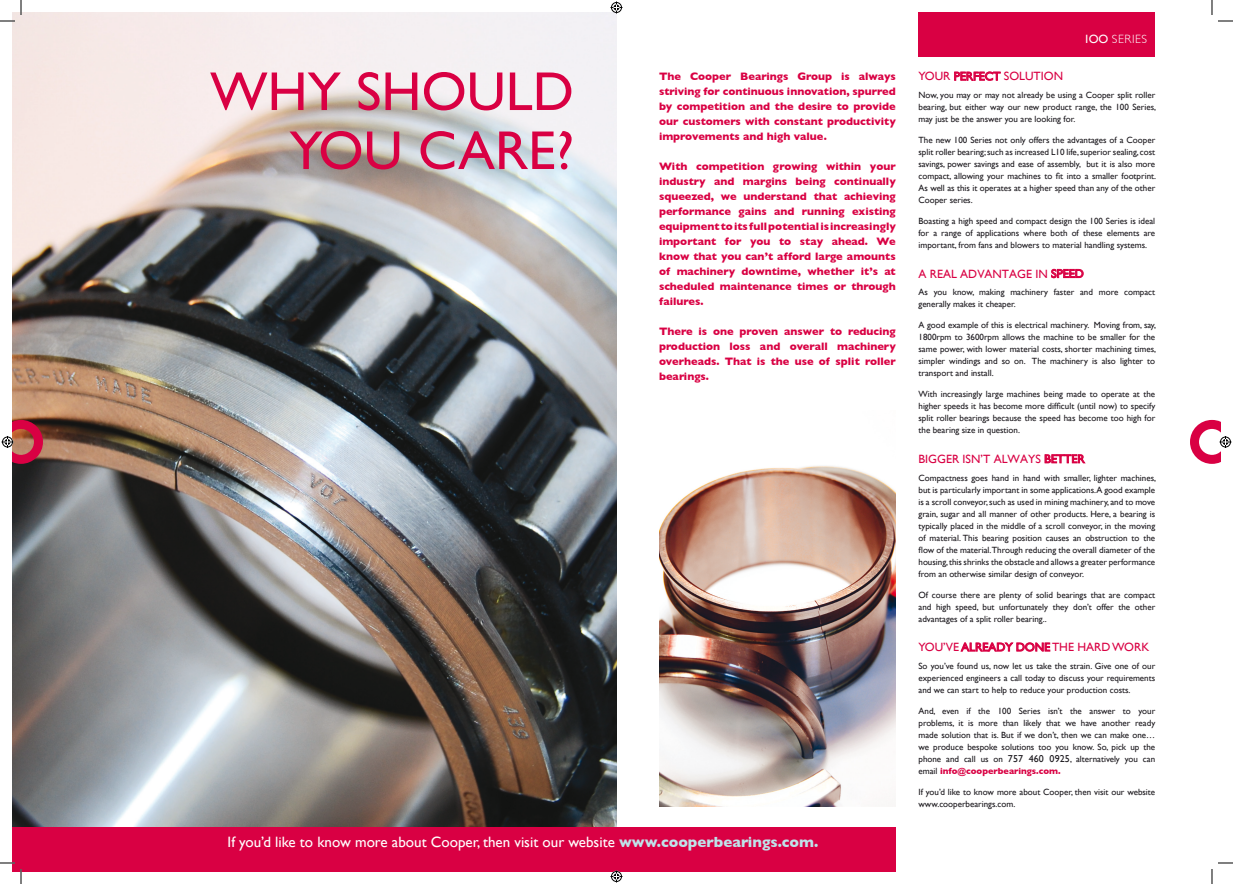
<style>
.page{position:relative;width:1233px;height:884px;background:#fff}
.page>*{position:absolute;margin:0;border:0;box-sizing:border-box;transform-origin:0 0}
.main_head_12pt_red{font:55px/59px "Gill Sans";color:#d90043;text-align:right}
.text_rl_1{font:15px "Gill Sans";color:#fff}
.main_head_12pt_red-2{font:12px "Gill Sans";color:#d90043}
.t1{font:300 12px "Gill Sans";letter-spacing:.05em;color:#fff}
.text_rl_1-2{font:700 11px/15px "Gill Sans";color:#d90043;text-align:justify}
.text_rl_1-3{font:9px/12px "Gill Sans";color:#1a171c;text-align:justify}
.s1{font-weight:700;color:#bfe3ea}
.s2{font-weight:400}
.s3{font-size:10px}
.s4{font-weight:700;color:#d90043}
</style>
<div class="page">
<img style="left:12px;top:12px;width:604px;height:815px">
<svg style="left:954px;top:72px;width:46px;height:9px"></svg>
<svg style="left:1051px;top:269px;width:32px;height:9px"></svg>
<svg style="left:1044px;top:454px;width:41px;height:10px"></svg>
<svg style="left:960px;top:642px;width:90px;height:10px"></svg>
<div style="left:918px;top:12px;width:237px;height:45px;background:#d90043"></div>
<img style="left:659px;top:466px;width:236px;height:340px">
<div style="left:12px;top:827px;width:883px;height:44px;background:#d90043"></div>
<svg style="left:1218px;top:20px;width:15px;height:2px"></svg>
<svg style="left:1218px;top:862px;width:15px;height:2px"></svg>
<svg style="left:0;top:0;width:22px;height:22px"></svg>
<svg style="left:0;top:862px;width:22px;height:22px"></svg>
<svg style="left:1211px;top:0;width:1px;height:15px"></svg>
<svg style="left:1211px;top:869px;width:1px;height:15px"></svg>
<svg style="left:610px;top:2px;width:12px;height:12px"></svg>
<svg style="left:610px;top:870px;width:12px;height:12px"></svg>
<svg style="left:2px;top:420px;width:41px;height:44px"></svg>
<svg style="left:1190px;top:420px;width:41px;height:44px"></svg>
<p class="main_head_12pt_red" style="left:210px;top:61px;width:365px">WHY SHOULD<br>YOU CARE?</p>
<p class="text_rl_1-2" style="left:659px;top:68px;width:238px">The Cooper Bearings Group is always striving for continuous innovation, spurred by competition and the desire to provide our customers with constant productivity improvements and high value.</p>
<p class="text_rl_1-2" style="left:659px;top:158px;width:238px">With competition growing within your industry and margins being continually squeezed, we understand that achieving performance gains and running existing equipment to its full potential is increasingly important for you to stay ahead. We know that you can’t afford large amounts of machinery downtime, whether it’s at scheduled maintenance times or through failures.</p>
<p class="text_rl_1-2" style="left:659px;top:323px;width:238px">There is one proven answer to reducing production loss and overall machinery overheads. That is the use of split roller bearings.</p>
<p class="text_rl_1" style="left:228px;top:833px;width:592px">If you’d like to know more about Cooper, then visit our website <span class="s1">www.cooperbearings.com.</span></p>
<p class="t1" style="left:1083px;top:32px;width:65px"><span class="s2">1OO</span> SERIES</p>
<p class="main_head_12pt_red-2" style="left:918px;top:69px;width:146px">YOUR PERFECT SOLUTION</p>
<p class="text_rl_1-3" style="left:918px;top:89px;width:239px">Now, you may or may not already be using a Cooper split roller bearing, but either way our new product range, the 100 Series, may just be the answer you are looking for.</p>
<p class="text_rl_1-3" style="left:918px;top:134px;width:239px">The new 100 Series not only offers the advantages of a Cooper split roller bearing; such as increased L10 life, superior sealing, cost savings, power savings and ease of assembly, but it is also more compact, allowing your machines to fit into a smaller footprint.<br>As well as this it operates at a higher speed than any of the other Cooper series.</p>
<p class="text_rl_1-3" style="left:918px;top:215px;width:238px">Boasting a high speed and compact design the 100 Series is ideal for a range of applications where both of these elements are important, from fans and blowers to material handling systems.</p>
<p class="main_head_12pt_red-2" style="left:918px;top:266px;width:167px">A REAL ADVANTAGE IN SPEED</p>
<p class="text_rl_1-3" style="left:918px;top:286px;width:238px">As you know, making machinery faster and more compact generally makes it cheaper.</p>
<p class="text_rl_1-3" style="left:918px;top:319px;width:239px">A good example of this is electrical machinery. Moving from, say, 1800rpm to 3600rpm allows the machine to be smaller for the same power, with lower material costs, shorter machining times, simpler windings and so on. The machinery is also lighter to transport and install.</p>
<p class="text_rl_1-3" style="left:918px;top:388px;width:238px">With increasingly large machines being made to operate at the higher speeds it has become more difficult (until now) to specify split roller bearings because the speed has become too high for the bearing size in question.</p>
<p class="main_head_12pt_red-2" style="left:918px;top:452px;width:168px">BIGGER ISN’T ALWAYS BETTER</p>
<p class="text_rl_1-3" style="left:918px;top:471px;width:239px">Compactness goes hand in hand with smaller, lighter machines, but is particularly important in some applications.A good example is a scroll conveyor, such as used in mining machinery, and to move grain, sugar and all manner of other products. Here, a bearing is typically placed in the middle of a scroll conveyor, in the moving of material. This bearing position causes an obstruction to the flow of the material.Through reducing the overall diameter of the housing, this shrinks the obstacle and allows a greater performance from an otherwise similar design of conveyor.</p>
<p class="text_rl_1-3" style="left:918px;top:588px;width:238px">Of course there are plenty of solid bearings that are compact and high speed, but unfortunately they don’t offer the other advantages of a split roller bearing..</p>
<p class="main_head_12pt_red-2" style="left:918px;top:640px;width:232px">YOU’VE ALREADY DONE THE HARD WORK</p>
<p class="text_rl_1-3" style="left:918px;top:660px;width:238px">So you’ve found us, now let us take the strain. Give one of our experienced engineers a call today to discuss your requirements and we can start to help to reduce your production costs.</p>
<p class="text_rl_1-3" style="left:918px;top:705px;width:238px">And, even if the 100 Series isn’t the answer to your problems, it is more than likely that we have another ready made solution that is. But if we don’t, then we can make one… we produce bespoke solutions too you know. So, pick up the phone and call us on <span class="s3">757 460 0925</span>, alternatively you can email <span class="s4">info@cooperbearings.com.</span></p>
<p class="text_rl_1-3" style="left:918px;top:786px;width:238px">If you’d like to know more about Cooper, then visit our website www.cooperbearings.com.</p>
</div>
